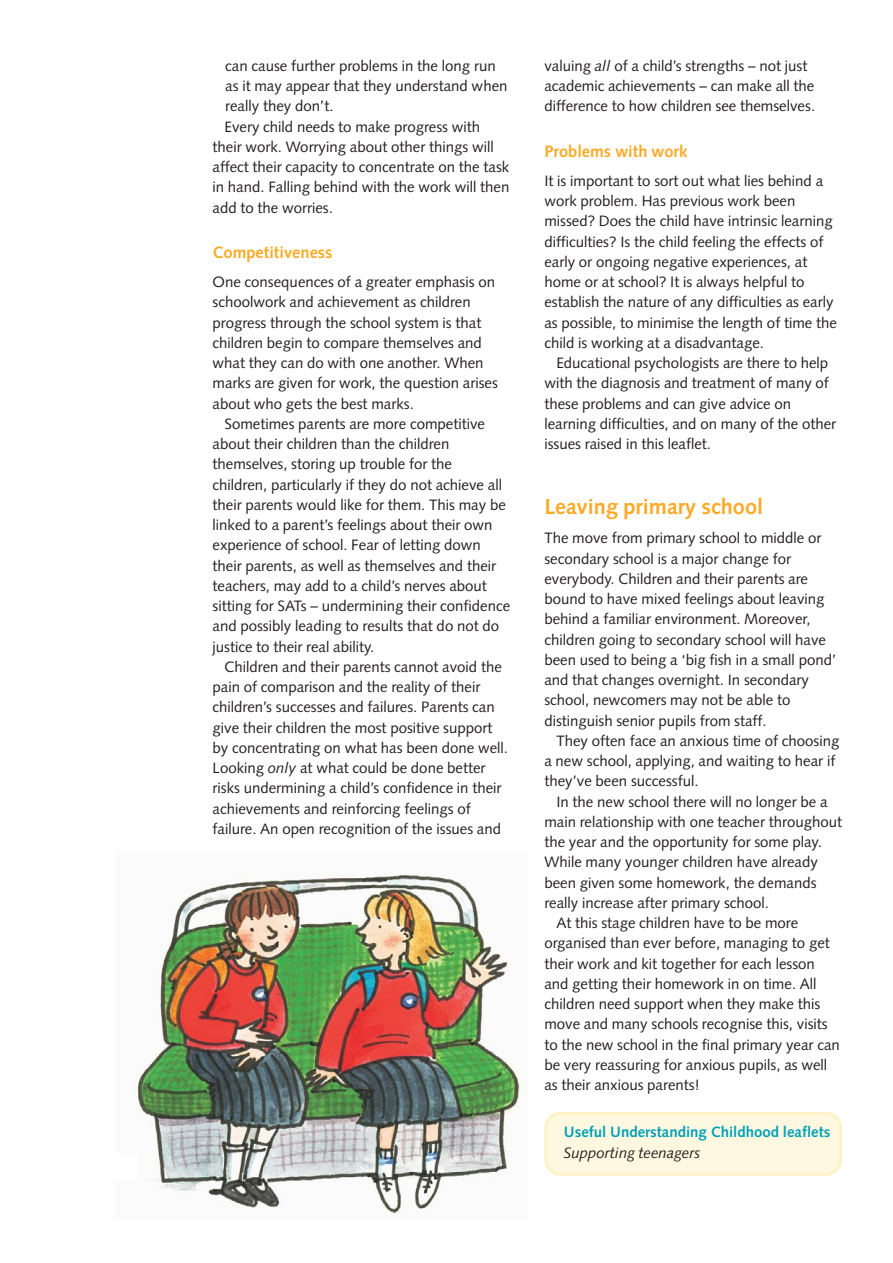
<style>
.page{position:relative;width:893px;height:1263px;background:#fff}
.page>*{position:absolute;margin:0;border:0;box-sizing:border-box;transform-origin:0 0}
.t1{font:700 21.75px "Syntax";color:#fbaa28}
.t2{font:700 16.5px "Syntax";color:#fbaa28}
.t3{font:15px/20.2px "Syntax";color:#231f20}
.t4{font:700 15px "Syntax";color:#00a0b8}
.t5{font:italic 15px "Syntax";color:#231f20}
.s1{font-style:italic}
</style>
<div class="page">
<svg style="left:544px;top:1112px;width:298px;height:64px;background:#fff7de"></svg>
<img style="left:137px;top:873px;width:385px;height:341px">
<p class="t3" style="left:225px;top:57px;width:272px">can cause further problems in the long run</p>
<p class="t3" style="left:225px;top:77px;width:284px">as it may appear that they understand when</p>
<p class="t3" style="left:225px;top:98px;width:110px">really they don’t.</p>
<p class="t3" style="left:224px;top:118px;width:257px">Every child needs to make progress with</p>
<p class="t3" style="left:212px;top:138px;width:283px">their work. Worrying about other things will</p>
<p class="t3" style="left:212px;top:158px;width:298px">affect their capacity to concentrate on the task</p>
<p class="t3" style="left:212px;top:179px;width:298px">in hand. Falling behind with the work will then</p>
<p class="t3" style="left:212px;top:199px;width:122px">add to the worries.</p>
<p class="t2" style="left:212px;top:246px;width:122px">Competitiveness</p>
<p class="t3" style="left:212px;top:273px;width:287px">One consequences of a greater emphasis on schoolwork and achievement as children progress through the school system is that children begin to compare themselves and what they can do with one another. When marks are given for work, the question arises about who gets the best marks.</p>
<p class="t3" style="left:212px;top:415px;width:299px;text-indent:12px">Sometimes parents are more competitive about their children than the children themselves, storing up trouble for the children, particularly if they do not achieve all their parents would like for them. This may be linked to a parent’s feelings about their own experience of school. Fear of letting down their parents, as well as themselves and their teachers, may add to a child’s nerves about sitting for SATs – undermining their confidence and possibly leading to results that do not do justice to their real ability.</p>
<p class="t3" style="left:212px;top:658px;width:297px;text-indent:12px">Children and their parents cannot avoid the pain of comparison and the reality of their children’s successes and failures. Parents can give their children the most positive support by concentrating on what has been done well.<br>Looking <span class="s1">only</span> at what could be done better risks undermining a child’s confidence in their achievements and reinforcing feelings of failure. An open recognition of the issues and</p>
<p class="t3" style="left:544px;top:57px;width:272px">valuing <span class="s1">all</span> of a child’s strengths – not just academic achievements – can make all the difference to how children see themselves.</p>
<p class="t2" style="left:544px;top:145px;width:144px">Problems with work</p>
<p class="t3" style="left:544px;top:172px;width:294px">It is important to sort out what lies behind a work problem. Has previous work been missed? Does the child have intrinsic learning difficulties? Is the child feeling the effects of early or ongoing negative experiences, at home or at school? It is always helpful to establish the nature of any difficulties as early as possible, to minimise the length of time the child is working at a disadvantage.</p>
<p class="t3" style="left:544px;top:354px;width:293px;text-indent:12px">Educational psychologists are there to help with the diagnosis and treatment of many of these problems and can give advice on learning difficulties, and on many of the other issues raised in this leaflet.</p>
<h1 class="t1" style="left:544px;top:497px;width:220px">Leaving primary school</h1>
<p class="t3" style="left:544px;top:529px;width:293px">The move from primary school to middle or secondary school is a major change for everybody. Children and their parents are bound to have mixed feelings about leaving behind a familiar environment. Moreover, children going to secondary school will have been used to being a ‘big fish in a small pond’ and that changes overnight. In secondary school, newcomers may not be able to distinguish senior pupils from staff.</p>
<p class="t3" style="left:544px;top:732px;width:296px;text-indent:12px">They often face an anxious time of choosing a new school, applying, and waiting to hear if they’ve been successful.</p>
<p class="t3" style="left:556px;top:793px;width:273px">In the new school there will no longer be a</p>
<p class="t3" style="left:544px;top:813px;width:299px">main relationship with one teacher throughout</p>
<p class="t3" style="left:544px;top:833px;width:279px">the year and the opportunity for some play.</p>
<p class="t3" style="left:544px;top:853px;width:275px">While many younger children have already</p>
<p class="t3" style="left:544px;top:874px;width:274px">been given some homework, the demands</p>
<p class="t3" style="left:544px;top:894px;width:226px">really increase after primary school.</p>
<p class="t3" style="left:556px;top:914px;width:243px">At this stage children have to be more</p>
<p class="t3" style="left:544px;top:934px;width:287px">organised than ever before, managing to get</p>
<p class="t3" style="left:544px;top:955px;width:272px">their work and kit together for each lesson</p>
<p class="t3" style="left:544px;top:975px;width:274px">and getting their homework in on time. All</p>
<p class="t3" style="left:544px;top:995px;width:277px">children need support when they make this</p>
<p class="t3" style="left:544px;top:1015px;width:285px">move and many schools recognise this, visits</p>
<p class="t3" style="left:544px;top:1036px;width:297px">to the new school in the final primary year can</p>
<p class="t3" style="left:544px;top:1056px;width:284px">be very reassuring for anxious pupils, as well</p>
<p class="t3" style="left:544px;top:1076px;width:157px">as their anxious parents!</p>
<p class="t4" style="left:564px;top:1126px;width:268px">Useful Understanding Childhood leaflets</p>
<p class="t5" style="left:564px;top:1146px;width:138px">Supporting teenagers</p>
</div>
